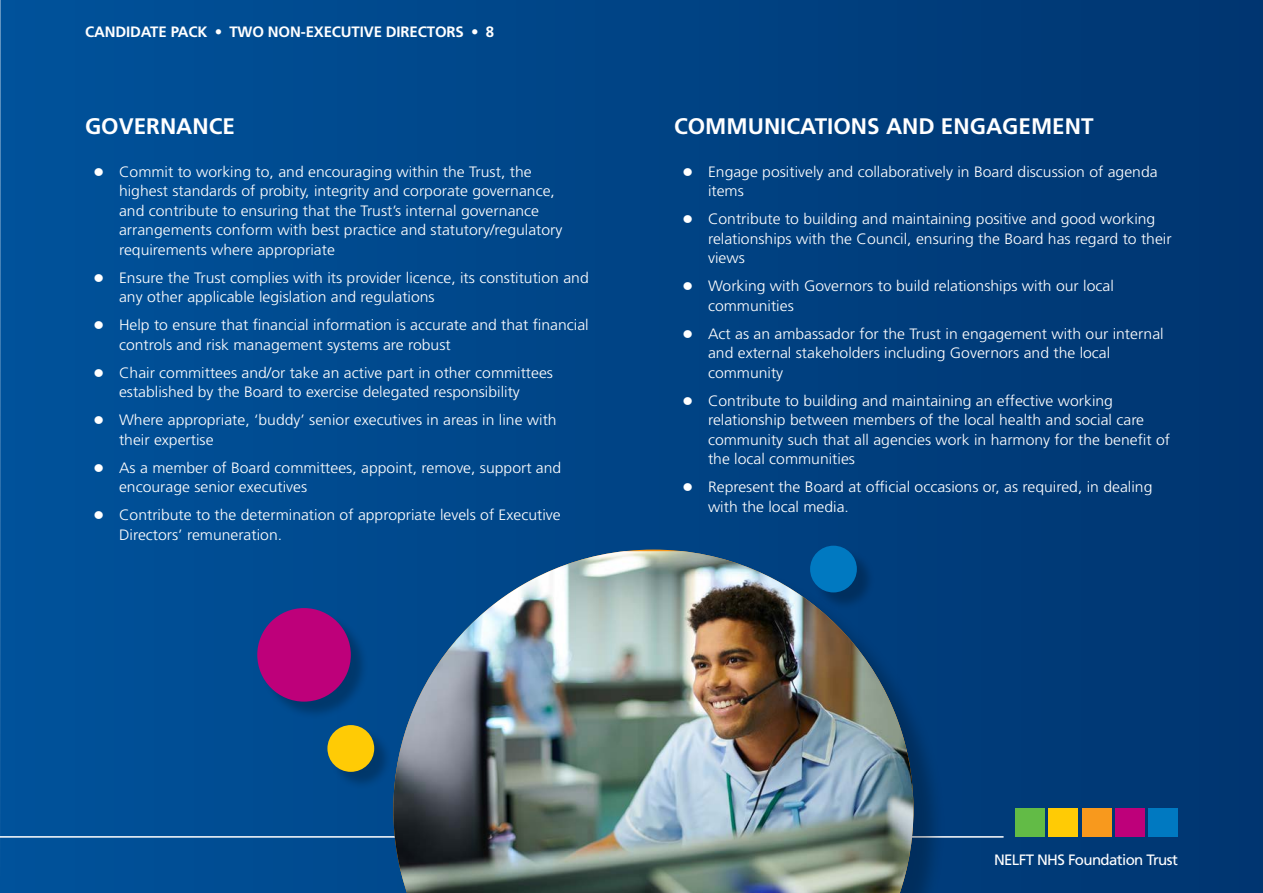
<style>
.page{position:relative;width:1263px;height:893px;background:#fff}
.page>*{position:absolute;margin:0;border:0;box-sizing:border-box;transform-origin:0 0}
.t1{font:700 22.5px "Frutiger LT Std";color:#fff}
.t2{font:300 15px/19.5px "Frutiger LT Std";color:#fff;scale:1.05 1}
.t3{font:700 15px "Frutiger LT Std";letter-spacing:-.01em;color:#fff}
.t4{font:15px "Frutiger LT Std";letter-spacing:-.04em;color:#fff}
</style>
<div class="page">
<div style="left:0;top:0;width:1263px;height:893px;background:linear-gradient(to right,#00529b,#003570)"></div>
<div style="left:1015px;top:808px;width:30px;height:29px;background:#62bb46"></div>
<div style="left:1049px;top:808px;width:29px;height:29px;background:#ffcb05"></div>
<div style="left:1082px;top:808px;width:29px;height:29px;background:#f8991d"></div>
<div style="left:1115px;top:808px;width:30px;height:29px;background:#be007a"></div>
<div style="left:1148px;top:808px;width:30px;height:29px;background:#0079c1"></div>
<hr style="left:0;top:836px;width:1003px;height:2px;background:#fff">
<div style="left:397px;top:553px;width:549px;height:340px;background:#000;opacity:.25"></div>
<img style="left:393px;top:551px;width:520px;height:342px">
<div style="left:260px;top:610px;width:109px;height:110px;background:#000;opacity:.25"></div>
<div style="left:257px;top:608px;width:94px;height:94px;background:#be007a;border-radius:50%"></div>
<div style="left:330px;top:727px;width:63px;height:63px;background:#000;opacity:.25"></div>
<div style="left:327px;top:725px;width:47px;height:47px;background:#ffcb05;border-radius:50%"></div>
<div style="left:812px;top:548px;width:63px;height:63px;background:#000;opacity:.25"></div>
<div style="left:810px;top:546px;width:47px;height:46px;background:#0079c1;border-radius:50%"></div>
<p class="t3" style="left:85px;top:23px;width:411px">CANDIDATE PACK • TWO NON-EXECUTIVE DIRECTORS • 8</p>
<h1 class="t1" style="left:85px;top:113px;width:152px">GOVERNANCE</h1>
<p class="t2" style="left:119px;top:162px;width:424px;text-indent:-26px">● Commit to working to, and encouraging within the Trust, the highest standards of probity, integrity and corporate governance, and contribute to ensuring that the Trust’s internal governance arrangements conform with best practice and statutory/regulatory requirements where appropriate</p>
<p class="t2" style="left:119px;top:268px;width:449px;text-indent:-26px">● Ensure the Trust complies with its provider licence, its constitution and any other applicable legislation and regulations</p>
<p class="t2" style="left:119px;top:315px;width:449px;text-indent:-26px">● Help to ensure that financial information is accurate and that financial controls and risk management systems are robust</p>
<p class="t2" style="left:94px;top:363px;width:439px;text-align:center">● Chair committees and/or take an active part in other committees established by the Board to exercise delegated responsibility</p>
<p class="t2" style="left:119px;top:410px;width:418px;text-indent:-26px">● Where appropriate, ‘buddy’ senior executives in areas in line with their expertise</p>
<p class="t2" style="left:119px;top:458px;width:423px;text-indent:-26px">● As a member of Board committees, appoint, remove, support and encourage senior executives</p>
<p class="t2" style="left:119px;top:505px;width:422px;text-indent:-26px">● Contribute to the determination of appropriate levels of Executive<br>Directors’ remuneration.</p>
<h1 class="t1" style="left:674px;top:113px;width:421px">COMMUNICATIONS AND ENGAGEMENT</h1>
<p class="t2" style="left:708px;top:162px;width:430px;text-indent:-26px">● Engage positively and collaboratively in Board discussion of agenda items</p>
<p class="t2" style="left:708px;top:209px;width:443px;text-indent:-26px">● Contribute to building and maintaining positive and good working relationships with the Council, ensuring the Board has regard to their views</p>
<p class="t2" style="left:708px;top:276px;width:388px;text-indent:-26px">● Working with Governors to build relationships with our local communities</p>
<p class="t2" style="left:708px;top:324px;width:435px;text-indent:-26px">● Act as an ambassador for the Trust in engagement with our internal and external stakeholders including Governors and the local community</p>
<p class="t2" style="left:708px;top:391px;width:442px;text-indent:-26px">● Contribute to building and maintaining an effective working relationship between members of the local health and social care community such that all agencies work in harmony for the benefit of the local communities</p>
<p class="t2" style="left:708px;top:477px;width:425px;text-indent:-26px">● Represent the Board at official occasions or, as required, in dealing with the local media.</p>
<p class="t4" style="left:994px;top:851px;width:185px">NELFT NHS Foundation Trust</p>
</div>
